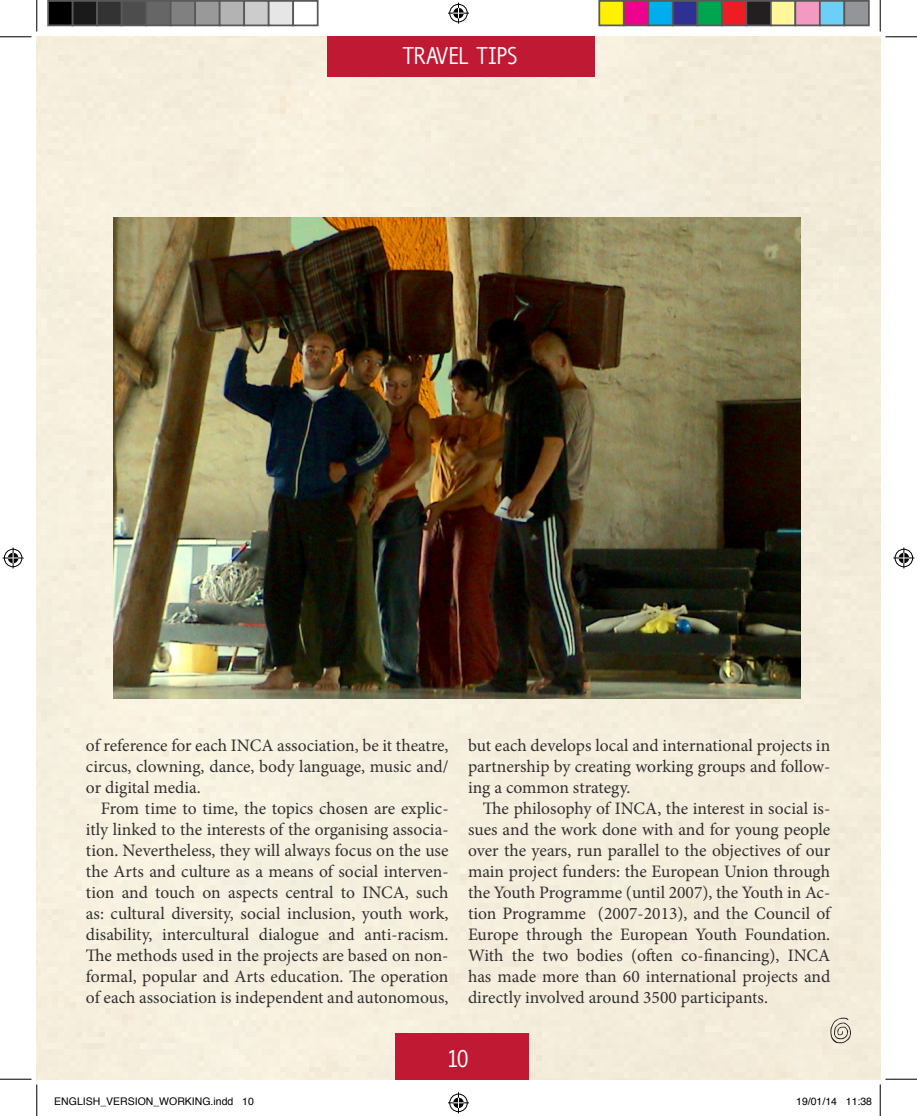
<style>
.page{position:relative;width:917px;height:1116px;background:#fff}
.page>*{position:absolute;margin:0;border:0;box-sizing:border-box;transform-origin:0 0}
.t1{font:105px "Oyster Extras";color:#231f20}
.Indice{font:24.5px "Mono Spatial";letter-spacing:-.075em;color:#fcfcfc}
.t2{font:24.5px "Mono Spatial";color:#fff}
.Texto_Capitulo{font:17.5px/21px "Minion Pro";letter-spacing:-.005em;color:#312f30;text-align:justify}
.t3{font:10.5px "Helvetica";color:#000}
</style>
<div class="page">
<div style="left:37px;top:37px;width:843px;height:1041px;background:#f5efdd"></div>
<div style="left:327px;top:37px;width:268px;height:39px;background:#c01933"></div>
<div style="left:395px;top:1032px;width:134px;height:46px;background:#c01933"></div>
<img style="left:114px;top:217px;width:686px;height:481px">
<hr style="left:0;top:36px;width:32px;height:1px;background:#000">
<hr style="left:885px;top:36px;width:32px;height:1px;background:#000">
<hr style="left:0;top:1078px;width:32px;height:1px;background:#000">
<hr style="left:885px;top:1078px;width:32px;height:1px;background:#000">
<hr style="left:36px;top:0;width:1px;height:32px;background:#000">
<hr style="left:36px;top:1084px;width:1px;height:31px;background:#000">
<hr style="left:880px;top:0;width:1px;height:32px;background:#000">
<hr style="left:880px;top:1084px;width:1px;height:31px;background:#000">
<svg style="left:448px;top:3px;width:21px;height:21px"></svg>
<svg style="left:448px;top:1092px;width:21px;height:21px"></svg>
<svg style="left:3px;top:547px;width:21px;height:21px"></svg>
<svg style="left:893px;top:547px;width:21px;height:21px"></svg>
<div style="left:48px;top:1px;width:25px;height:24px;background:#000"></div>
<div style="left:47px;top:0;width:27px;height:26px;border:2px solid #595959"></div>
<div style="left:73px;top:1px;width:24px;height:24px;background:#1a1a1a"></div>
<div style="left:72px;top:0;width:26px;height:26px;border:2px solid #595959"></div>
<div style="left:97px;top:1px;width:25px;height:24px;background:#333"></div>
<div style="left:96px;top:0;width:26px;height:26px;border:2px solid #595959"></div>
<div style="left:122px;top:1px;width:24px;height:24px;background:#4d4d4d"></div>
<div style="left:121px;top:0;width:26px;height:26px;border:2px solid #595959"></div>
<div style="left:146px;top:1px;width:25px;height:24px;background:#666"></div>
<div style="left:145px;top:0;width:27px;height:26px;border:2px solid #595959"></div>
<div style="left:171px;top:1px;width:24px;height:24px;background:#808080"></div>
<div style="left:170px;top:0;width:26px;height:26px;border:2px solid #595959"></div>
<div style="left:195px;top:1px;width:25px;height:24px;background:#999"></div>
<div style="left:194px;top:0;width:26px;height:26px;border:2px solid #595959"></div>
<div style="left:220px;top:1px;width:24px;height:24px;background:#b3b3b3"></div>
<div style="left:219px;top:0;width:26px;height:26px;border:2px solid #595959"></div>
<div style="left:244px;top:1px;width:25px;height:24px;background:#ccc"></div>
<div style="left:243px;top:0;width:27px;height:26px;border:2px solid #595959"></div>
<div style="left:269px;top:1px;width:24px;height:24px;background:#e6e6e6"></div>
<div style="left:268px;top:0;width:26px;height:26px;border:2px solid #595959"></div>
<div style="left:292px;top:0;width:26px;height:26px;border:2px solid #595959"></div>
<div style="left:599px;top:1px;width:25px;height:24px;background:#fff101"></div>
<div style="left:598px;top:0;width:27px;height:26px;border:2px solid #595959"></div>
<div style="left:624px;top:1px;width:24px;height:24px;background:#ed028c"></div>
<div style="left:623px;top:0;width:26px;height:26px;border:2px solid #595959"></div>
<div style="left:648px;top:1px;width:25px;height:24px;background:#00aeef"></div>
<div style="left:647px;top:0;width:27px;height:26px;border:2px solid #595959"></div>
<div style="left:673px;top:1px;width:24px;height:24px;background:#2e3092"></div>
<div style="left:672px;top:0;width:26px;height:26px;border:2px solid #595959"></div>
<div style="left:697px;top:1px;width:25px;height:24px;background:#00a54f"></div>
<div style="left:696px;top:0;width:27px;height:26px;border:2px solid #595959"></div>
<div style="left:722px;top:1px;width:24px;height:24px;background:#ee1d23"></div>
<div style="left:721px;top:0;width:26px;height:26px;border:2px solid #595959"></div>
<div style="left:746px;top:1px;width:25px;height:24px;background:#231f20"></div>
<div style="left:745px;top:0;width:27px;height:26px;border:2px solid #595959"></div>
<div style="left:771px;top:1px;width:24px;height:24px;background:#fff79a"></div>
<div style="left:770px;top:0;width:26px;height:26px;border:2px solid #595959"></div>
<div style="left:795px;top:1px;width:25px;height:24px;background:#f499c2"></div>
<div style="left:794px;top:0;width:27px;height:26px;border:2px solid #595959"></div>
<div style="left:820px;top:1px;width:24px;height:24px;background:#6bcff6"></div>
<div style="left:819px;top:0;width:26px;height:26px;border:2px solid #595959"></div>
<div style="left:844px;top:1px;width:25px;height:24px;background:#939598"></div>
<div style="left:843px;top:0;width:27px;height:26px;border:2px solid #595959"></div>
<p class="Indice" style="left:403px;top:42px;width:117px">TRAVEL TIPS</p>
<p class="Texto_Capitulo" style="left:86px;top:735px;width:364px">of reference for each INCA association, be it theatre, circus, clowning, dance, body language, music and/ or digital media.</p>
<p class="Texto_Capitulo" style="left:86px;top:798px;width:364px;text-indent:15px">From time to time, the topics chosen are explic&shy;itly linked to the interests of the organising associa&shy;tion. Nevertheless, they will always focus on the use the Arts and culture as a means of social interven&shy;tion and touch on aspects central to INCA, such as: cultural diversity, social inclusion, youth work, disability, intercultural dialogue and anti-racism.<br>The methods used in the projects are based on non&shy;formal, popular and Arts education. The operation of each association is independent and autonomous,</p>
<p class="Texto_Capitulo" style="left:468px;top:735px;width:364px">but each develops local and international projects in partnership by creating working groups and follow&shy;ing a common strategy.</p>
<p class="Texto_Capitulo" style="left:468px;top:798px;width:364px;text-indent:15px">The philosophy of INCA, the interest in social is&shy;sues and the work done with and for young people over the years, run parallel to the objectives of our main project funders: the European Union through the Youth Programme (until 2007), the Youth in Ac&shy;tion Programme (2007-2013), and the Council of Europe through the European Youth Foundation.<br>With the two bodies (often co-financing), INCA has made more than 60 international projects and directly involved around 3500 participants.</p>
<p class="t1" style="left:830px;top:968px;width:27px">U</p>
<h2 class="t2" style="left:447px;top:1044px;width:23px">10</h2>
<p class="t3" style="left:54px;top:1093px;width:201px">ENGLISH_VERSION_WORKING.indd 10</p>
<p class="t3" style="left:796px;top:1093px;width:77px">19/01/14 11:38</p>
</div>
